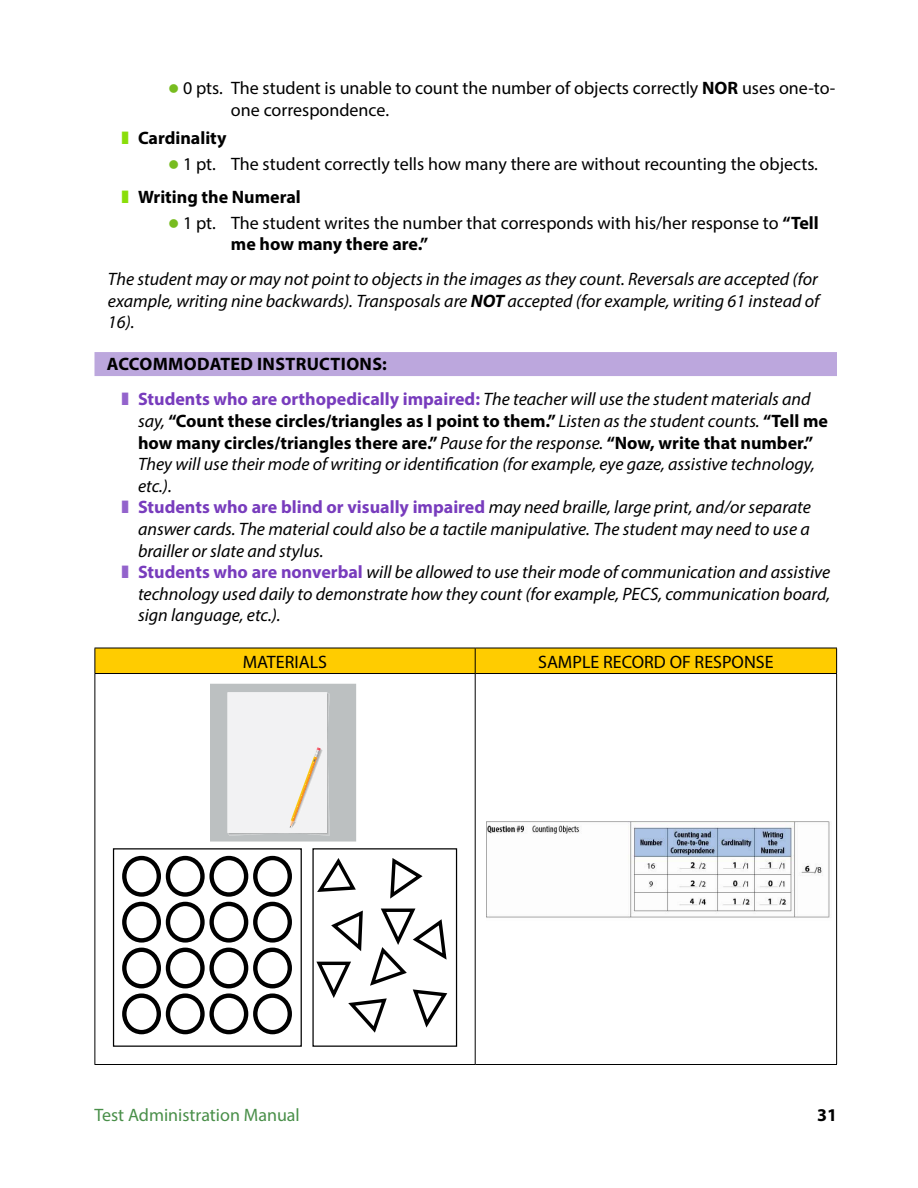
<style>
.page{position:relative;width:918px;height:1188px;background:#fff}
.page>*{position:absolute;margin:0;border:0;box-sizing:border-box;transform-origin:0 0}
.t1{font:italic 18px/21.6px "Myriad Pro";color:#000}
.t2{font:18px/21.6px "Myriad Pro";color:#000}
.t3{font:700 18px "Myriad Pro";color:#000}
.t4{font:700 18px "Myriad Pro";letter-spacing:.02em;color:#000}
.t5{font:18px "Myriad Pro";color:#498f49}
.s1{font-weight:700}
.s2{font-weight:700;font-style:normal;color:#783cbd}
.s3{font-weight:700;font-style:normal}
</style>
<div class="page">
<div style="left:94px;top:352px;width:743px;height:24px;background:#bca7dd"></div>
<div style="left:95px;top:648px;width:380px;height:26px;background:#fc0"></div>
<div style="left:475px;top:648px;width:362px;height:26px;background:#fc0"></div>
<hr style="left:94px;top:648px;width:381px;height:1px;background:#000">
<svg style="left:94px;top:648px;width:1px;height:25px"></svg>
<hr style="left:475px;top:648px;width:362px;height:1px;background:#000">
<svg style="left:475px;top:648px;width:1px;height:25px"></svg>
<svg style="left:836px;top:648px;width:1px;height:25px"></svg>
<hr style="left:94px;top:673px;width:381px;height:1px;background:#000">
<hr style="left:475px;top:673px;width:362px;height:1px;background:#000">
<hr style="left:94px;top:674px;width:1px;height:390px;background:#000">
<hr style="left:94px;top:1064px;width:381px;height:1px;background:#000">
<hr style="left:475px;top:674px;width:1px;height:390px;background:#000">
<hr style="left:836px;top:674px;width:1px;height:390px;background:#000">
<hr style="left:475px;top:1064px;width:362px;height:1px;background:#000">
<svg style="left:112px;top:848px;width:346px;height:199px"></svg>
<svg style="left:211px;top:684px;width:145px;height:158px"></svg>
<img style="left:486px;top:822px;width:344px;height:96px">
<p class="t2" style="left:231px;top:77px;width:606px;text-indent:-48px">0 pts. The student is unable to count the number of objects correctly <span class="s1">NOR</span> uses one-to&shy;one correspondence.</p>
<p class="t3" style="left:138px;top:126px;width:90px">Cardinality</p>
<p class="t2" style="left:183px;top:153px;width:637px">1 pt. The student correctly tells how many there are without recounting the objects.</p>
<p class="t3" style="left:138px;top:185px;width:164px">Writing the Numeral</p>
<p class="t2" style="left:231px;top:211px;width:589px;text-indent:-48px">1 pt. The student writes the number that corresponds with his/her response to <span class="s1">“Tell me how many there are.”</span></p>
<p class="t1" style="left:108px;top:268px;width:715px">The student may or may not point to objects in the images as they count. Reversals are accepted (for example, writing nine backwards). Transposals are <span class="s1">NOT</span> accepted (for example, writing 61 instead of<br>16).</p>
<p class="t4" style="left:107px;top:352px;width:282px">ACCOMMODATED INSTRUCTIONS:</p>
<p class="t1" style="left:138px;top:388px;width:692px"><span class="s2">Students who are orthopedically impaired:</span> The teacher will use the student materials and say, <span class="s3">“Count these circles/triangles as I point to them.”</span> Listen as the student counts. <span class="s3">“Tell me how many circles/triangles there are.”</span> Pause for the response. <span class="s3">“Now, write that number.” </span>They will use their mode of writing or identifcation (for example, eye gaze, assistive technology, etc.).</p>
<p class="t1" style="left:138px;top:496px;width:674px;text-align:justify"><span class="s2">Students who are blind or visually impaired</span> may need braille, large print, and/or separate answer cards. The material could also be a tactile manipulative. The student may need to use a brailler or slate and stylus.</p>
<p class="t1" style="left:138px;top:561px;width:694px;text-align:justify"><span class="s2">Students who are nonverbal</span> will be allowed to use their mode of communication and assistive technology used daily to demonstrate how they count (for example, PECS, communication board, sign language, etc.).</p>
<p class="t2" style="left:243px;top:650px;width:86px">MATERIALS</p>
<p class="t2" style="left:538px;top:650px;width:237px">SAMPLE RECORD OF RESPONSE</p>
<p class="t5" style="left:94px;top:1103px;width:207px">Test Administration Manual</p>
<p class="t3" style="left:817px;top:1103px;width:21px">31</p>
</div>
